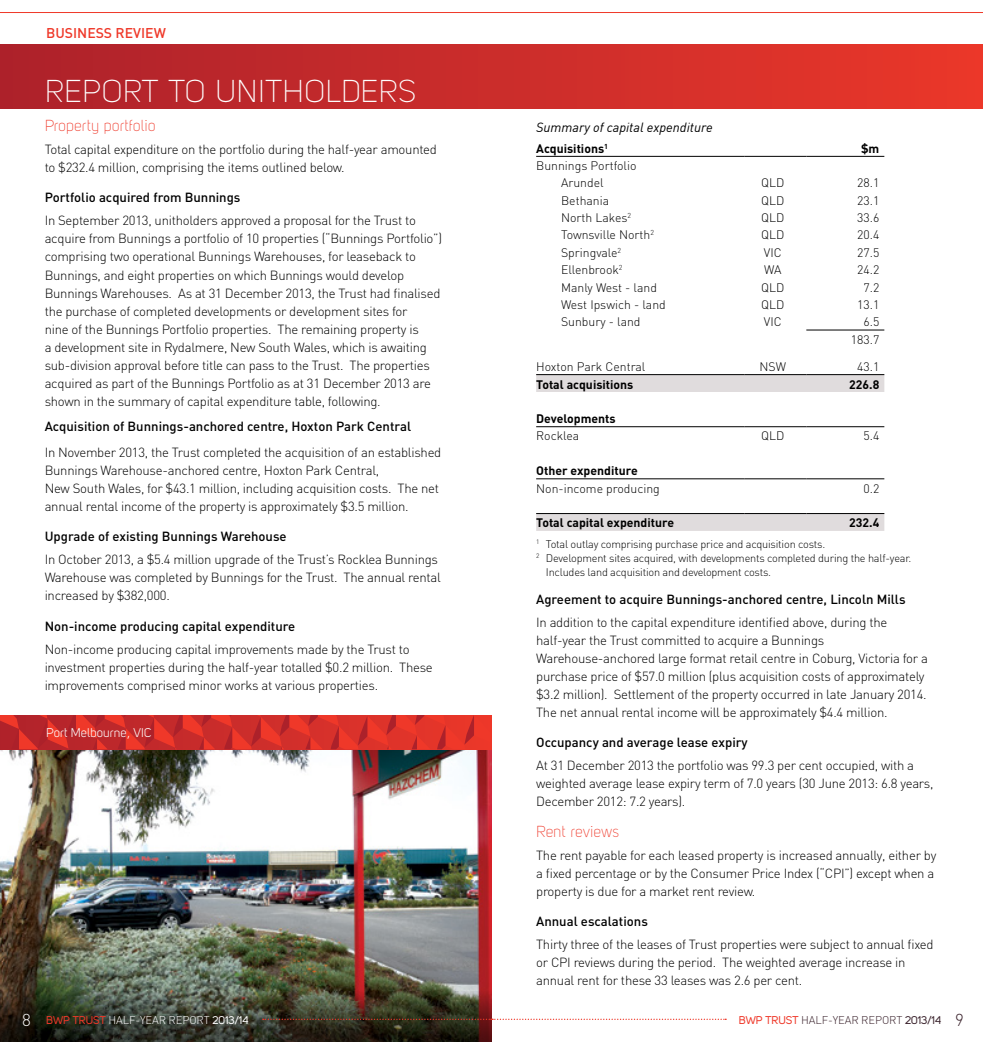
<style>
.page{position:relative;width:983px;height:1042px;background:#fff}
.page>*{position:absolute;margin:0;border:0;box-sizing:border-box;transform-origin:0 0}
.Page_Headers{font:31.32px "Uni Sans Light";color:#fff}
.t1{font:300 17.15px "DIN";color:#38202a}
.t2{font:300 17.15px "DIN";color:#fff}
.Subhead{font:15.75px "Uni Sans Light";color:#ef3829}
.Page_Headers-2{font:500 14px "DIN";color:#ef3829}
.Body_Copy_7_5_10_3{font:300 13.12px/18px "DIN";letter-spacing:-.02em;color:#000}
.Sub_sub_head{font:500 13.12px "DIN";color:#000}
.Body_Copy_7_5_10_3-2{font:500 13.12px "DIN";color:#000}
.Sub_sub_head-2{font:italic 13.12px "DIN";color:#000}
.t3{font:12.42px "Uni Sans Book";letter-spacing:.01em;color:#fff}
.t4{font:300 12.25px "DIN";color:#000}
.t5{font:700 12.25px "DIN";color:#000}
.t6{font:300 11.2px "DIN";letter-spacing:-.01em;color:#fff}
.t7{font:300 11.2px "DIN";letter-spacing:-.01em;color:#38202a}
.Body_copy_9_12_copy{font:300 11.03px/14px "DIN";letter-spacing:-.02em;color:#000}
.s1{font-family:"Uni Sans Regular";font-weight:400;color:#ef3829}
.s2{font-family:"Uni Sans Regular";font-weight:400}
</style>
<div class="page">
<img style="left:0;top:750px;width:491px;height:241px">
<svg style="left:0;top:991px;width:491px;height:51px;background:#383729"></svg>
<svg style="left:263px;top:1018px;width:463px;height:2px"></svg>
<svg style="left:536px;top:375px;width:348px;height:156px"></svg>
<hr style="left:806px;top:330px;width:78px;height:1px;background:#000">
<hr style="left:536px;top:156px;width:208px;height:1px;background:#000">
<hr style="left:744px;top:156px;width:62px;height:1px;background:#000">
<hr style="left:806px;top:156px;width:78px;height:1px;background:#000">
<hr style="left:536px;top:426px;width:208px;height:1px;background:#000">
<hr style="left:744px;top:426px;width:62px;height:1px;background:#000">
<hr style="left:806px;top:426px;width:78px;height:1px;background:#000">
<hr style="left:536px;top:478px;width:208px;height:1px;background:#000">
<hr style="left:744px;top:478px;width:62px;height:1px;background:#000">
<hr style="left:806px;top:478px;width:78px;height:1px;background:#000">
<hr style="left:536px;top:374px;width:208px;height:1px;background:#000">
<hr style="left:744px;top:374px;width:62px;height:1px;background:#000">
<hr style="left:806px;top:374px;width:78px;height:1px;background:#000">
<hr style="left:536px;top:513px;width:208px;height:1px;background:#000">
<hr style="left:744px;top:513px;width:62px;height:1px;background:#000">
<hr style="left:806px;top:513px;width:78px;height:1px;background:#000">
<hr style="left:0;top:12px;width:982px;height:1px;background:#ef3829">
<div style="left:0;top:44px;width:982px;height:64px;background:linear-gradient(to right,#ad222b,#ea372a)"></div>
<svg style="left:0;top:715px;width:491px;height:35px;background:#d22e2a"></svg>
<p class="Page_Headers-2" style="left:46px;top:24px;width:121px">BUSINESS REVIEW</p>
<p class="t2" style="left:22px;top:1009px;width:10px">8</p>
<p class="Page_Headers" style="left:45px;top:73px;width:373px">REPORT TO UNITHOLDERS</p>
<p class="Subhead" style="left:45px;top:117px;width:112px">Property portfolio</p>
<p class="Body_Copy_7_5_10_3" style="left:45px;top:140px;width:394px">Total capital expenditure on the portfolio during the half-year amounted to $232.4 million, comprising the items outlined below.</p>
<p class="Sub_sub_head" style="left:45px;top:189px;width:197px">Portfolio acquired from Bunnings</p>
<p class="Body_Copy_7_5_10_3" style="left:45px;top:212px;width:399px">In September 2013, unitholders approved a proposal for the Trust to acquire from Bunnings a portfolio of 10 properties (“Bunnings Portfolio”) comprising two operational Bunnings Warehouses, for leaseback to Bunnings, and eight properties on which Bunnings would develop Bunnings Warehouses. As at 31 December 2013, the Trust had finalised the purchase of completed developments or development sites for<br>nine of the Bunnings Portfolio properties. The remaining property is<br>a development site in Rydalmere, New South Wales, which is awaiting sub-division approval before title can pass to the Trust. The properties acquired as part of the Bunnings Portfolio as at 31 December 2013 are shown in the summary of capital expenditure table, following.</p>
<p class="Body_Copy_7_5_10_3-2" style="left:45px;top:418px;width:368px">Acquisition of Bunnings-anchored centre, Hoxton Park Central</p>
<p class="Body_Copy_7_5_10_3" style="left:45px;top:443px;width:398px">In November 2013, the Trust completed the acquisition of an established Bunnings Warehouse-anchored centre, Hoxton Park Central,<br>New South Wales, for $43.1 million, including acquisition costs. The net annual rental income of the property is approximately $3.5 million.</p>
<p class="Sub_sub_head" style="left:45px;top:528px;width:243px">Upgrade of existing Bunnings Warehouse</p>
<p class="Body_Copy_7_5_10_3" style="left:45px;top:550px;width:397px">In October 2013, a $5.4 million upgrade of the Trust’s Rocklea Bunnings<br>Warehouse was completed by Bunnings for the Trust. The annual rental increased by $382,000.</p>
<p class="Sub_sub_head" style="left:45px;top:617px;width:252px">Non-income producing capital expenditure</p>
<p class="Body_Copy_7_5_10_3" style="left:45px;top:640px;width:389px">Non-income producing capital improvements made by the Trust to investment properties during the half-year totalled $0.2 million. These improvements comprised minor works at various properties.</p>
<p class="t3" style="left:46px;top:726px;width:107px">Port Melbourne, VIC</p>
<p class="Sub_sub_head-2" style="left:536px;top:119px;width:178px">Summary of capital expenditure</p>
<p class="t5" style="left:536px;top:140px;width:73px">Acquisitions<sup>1</sup></p>
<p class="t5" style="left:860px;top:140px;width:20px">$m</p>
<p class="t4" style="left:536px;top:158px;width:102px">Bunnings Portfolio</p>
<p class="t4" style="left:561px;top:175px;width:44px">Arundel</p>
<p class="t4" style="left:761px;top:175px;width:25px">QLD</p>
<p class="t4" style="left:857px;top:175px;width:24px">28.1</p>
<p class="t4" style="left:561px;top:193px;width:50px">Bethania</p>
<p class="t4" style="left:761px;top:193px;width:25px">QLD</p>
<p class="t4" style="left:857px;top:193px;width:24px">23.1</p>
<p class="t4" style="left:561px;top:210px;width:72px">North Lakes<sup>2</sup></p>
<p class="t4" style="left:761px;top:210px;width:25px">QLD</p>
<p class="t4" style="left:857px;top:210px;width:24px">33.6</p>
<p class="t4" style="left:561px;top:227px;width:95px">Townsville North<sup>2</sup></p>
<p class="t4" style="left:761px;top:227px;width:25px">QLD</p>
<p class="t4" style="left:857px;top:227px;width:24px">20.4</p>
<p class="t4" style="left:561px;top:245px;width:62px">Springvale<sup>2</sup></p>
<p class="t4" style="left:763px;top:245px;width:19px">VIC</p>
<p class="t4" style="left:857px;top:245px;width:24px">27.5</p>
<p class="t4" style="left:561px;top:262px;width:63px">Ellenbrook<sup>2</sup></p>
<p class="t4" style="left:763px;top:262px;width:19px">WA</p>
<p class="t4" style="left:857px;top:262px;width:24px">24.2</p>
<p class="t4" style="left:561px;top:280px;width:97px">Manly West - land</p>
<p class="t4" style="left:761px;top:280px;width:25px">QLD</p>
<p class="t4" style="left:863px;top:280px;width:17px">7.2</p>
<p class="t4" style="left:561px;top:297px;width:106px">West Ipswich - land</p>
<p class="t4" style="left:761px;top:297px;width:25px">QLD</p>
<p class="t4" style="left:857px;top:297px;width:24px">13.1</p>
<p class="t4" style="left:561px;top:314px;width:81px">Sunbury - land</p>
<p class="t4" style="left:763px;top:314px;width:19px">VIC</p>
<p class="t4" style="left:863px;top:314px;width:17px">6.5</p>
<p class="t4" style="left:850px;top:332px;width:30px">183.7</p>
<p class="t4" style="left:536px;top:359px;width:111px">Hoxton Park Central</p>
<p class="t4" style="left:759px;top:359px;width:28px">NSW</p>
<p class="t4" style="left:857px;top:359px;width:24px">43.1</p>
<p class="t5" style="left:536px;top:376px;width:99px">Total acquisitions</p>
<p class="t5" style="left:849px;top:376px;width:32px">226.8</p>
<p class="t5" style="left:536px;top:410px;width:81px">Developments</p>
<p class="t4" style="left:536px;top:428px;width:45px">Rocklea</p>
<p class="t4" style="left:761px;top:428px;width:25px">QLD</p>
<p class="t4" style="left:863px;top:428px;width:17px">5.4</p>
<p class="t5" style="left:536px;top:463px;width:103px">Other expenditure</p>
<p class="t4" style="left:536px;top:480px;width:125px">Non-income producing</p>
<p class="t4" style="left:863px;top:480px;width:17px">0.2</p>
<p class="t5" style="left:536px;top:515px;width:139px">Total capital expenditure</p>
<p class="t5" style="left:849px;top:515px;width:32px">232.4</p>
<p class="Body_copy_9_12_copy" style="left:536px;top:537px;width:290px"><sup>1</sup> Total outlay comprising purchase price and acquisition costs.</p>
<p class="Body_copy_9_12_copy" style="left:545px;top:551px;width:367px;text-indent:-10px"><sup>2</sup> Development sites acquired, with developments completed during the half-year.<br>Includes land acquisition and development costs.</p>
<p class="Sub_sub_head" style="left:536px;top:591px;width:371px">Agreement to acquire Bunnings-anchored centre, Lincoln Mills</p>
<p class="Body_Copy_7_5_10_3" style="left:536px;top:613px;width:393px">In addition to the capital expenditure identified above, during the half-year the Trust committed to acquire a Bunnings Warehouse-anchored large format retail centre in Coburg, Victoria for a purchase price of $57.0 million (plus acquisition costs of approximately $3.2 million). Settlement of the property occurred in late January 2014.<br>The net annual rental income will be approximately $4.4 million.</p>
<p class="Sub_sub_head" style="left:536px;top:734px;width:213px">Occupancy and average lease expiry</p>
<p class="Body_Copy_7_5_10_3" style="left:536px;top:756px;width:399px">At 31 December 2013 the portfolio was 99.3 per cent occupied, with a weighted average lease expiry term of 7.0 years (30 June 2013: 6.8 years,<br>December 2012: 7.2 years).</p>
<p class="Subhead" style="left:536px;top:822px;width:84px">Rent reviews</p>
<p class="Body_Copy_7_5_10_3" style="left:536px;top:846px;width:401px">The rent payable for each leased property is increased annually, either by a fixed percentage or by the Consumer Price Index (“CPI”) except when a property is due for a market rent review.</p>
<p class="Sub_sub_head" style="left:536px;top:913px;width:113px">Annual escalations</p>
<p class="Body_Copy_7_5_10_3" style="left:536px;top:935px;width:399px">Thirty three of the leases of Trust properties were subject to annual fixed or CPI reviews during the period. The weighted average increase in annual rent for these 33 leases was 2.6 per cent.</p>
<p class="t6" style="left:46px;top:1013px;width:204px"><span class="s1">BWP TRUST</span> HALF-YEAR REPORT <span class="s2">2013/14</span></p>
<p class="t7" style="left:738px;top:1013px;width:204px"><span class="s1">BWP TRUST</span> HALF-YEAR REPORT <span class="s2">2013/14</span></p>
<p class="t1" style="left:954px;top:1009px;width:10px">9</p>
</div>
